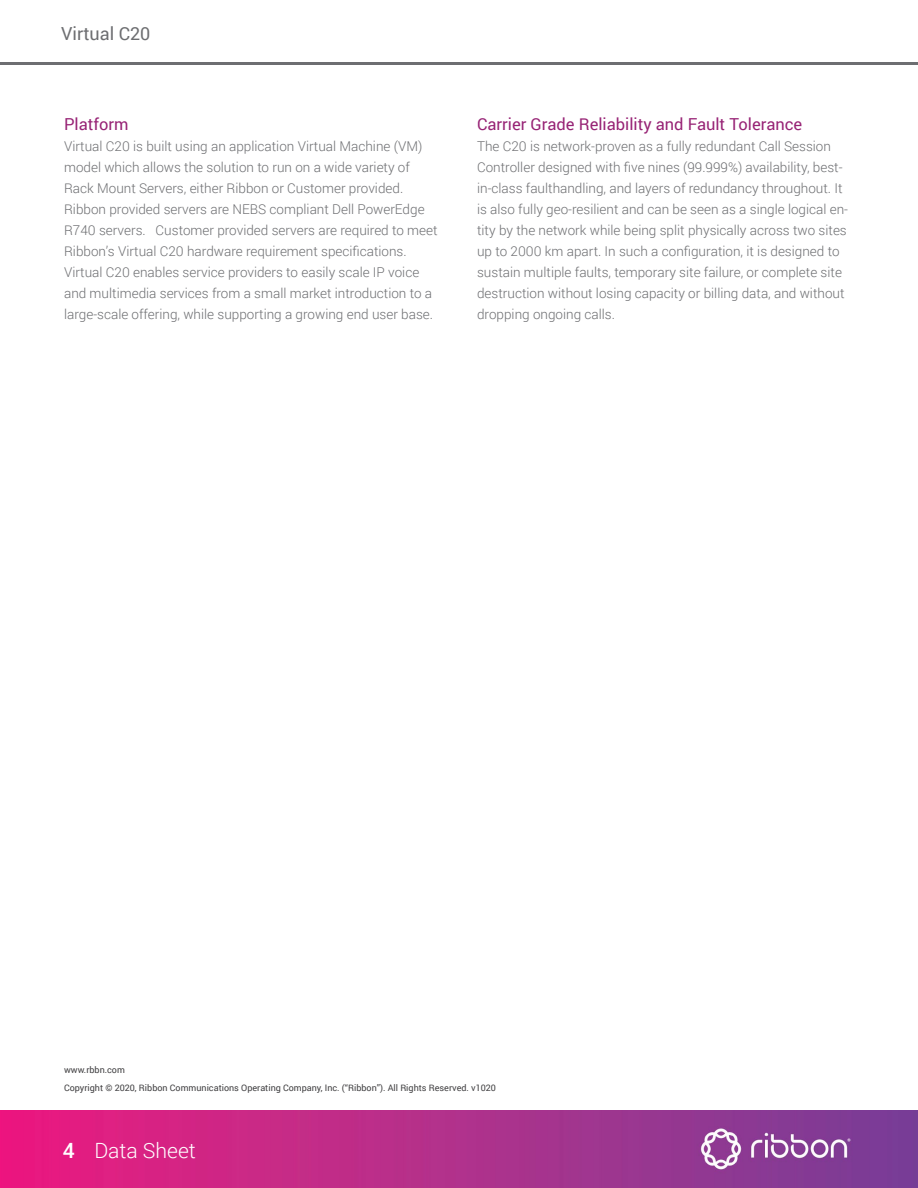
<style>
.page{position:relative;width:918px;height:1188px;background:#fff}
.page>*{position:absolute;margin:0;border:0;box-sizing:border-box;transform-origin:0 0}
.t1{font:300 21px "Roboto";color:#fff}
.t2{font:18px "Roboto";color:#6d6e71}
.t3{font:16.5px "Roboto";color:#972375}
.t4{font:300 13.5px/21px "Roboto";color:#6d6e71}
.t5{font:9px/18px "Roboto";color:#414042}
.s1{font-weight:500}
</style>
<div class="page">
<img style="left:0;top:1110px;width:918px;height:78px">
<hr style="left:0;top:63px;width:918px;height:2px;background:#6d6e71">
<h2 class="t2" style="left:61px;top:21px;width:91px">Virtual C20</h2>
<p class="t3" style="left:64px;top:113px;width:66px">Platform</p>
<p class="t4" style="left:64px;top:135px;width:375px">Virtual C20 is built using an application Virtual Machine (VM) model which allows the solution to run on a wide variety of Rack Mount Servers, either Ribbon or Customer provided.<br>Ribbon provided servers are NEBS compliant Dell PowerEdge R740 servers. Customer provided servers are required to meet Ribbon’s Virtual C20 hardware requirement specifications.<br>Virtual C20 enables service providers to easily scale IP voice and multimedia services from a small market introduction to a large-scale offering, while supporting a growing end user base.</p>
<p class="t3" style="left:477px;top:113px;width:327px">Carrier Grade Reliability and Fault Tolerance</p>
<p class="t4" style="left:477px;top:135px;width:373px">The C20 is network-proven as a fully redundant Call Session Controller designed with five nines (99.999%) availability, best&shy;in-class faulthandling, and layers of redundancy throughout. It is also fully geo-resilient and can be seen as a single logical en&shy;tity by the network while being split physically across two sites up to 2000 km apart. In such a configuration, it is designed to sustain multiple faults, temporary site failure, or complete site destruction without losing capacity or billing data, and without dropping ongoing calls.</p>
<p class="t5" style="left:64px;top:1060px;width:433px">www.rbbn.com<br>Copyright ©️ 2020, Ribbon Communications Operating Company, Inc. (“Ribbon”). All Rights Reserved. v1020</p>
<h1 class="t1" style="left:63px;top:1136px;width:134px"><span class="s1">4</span> Data Sheet</h1>
</div>
